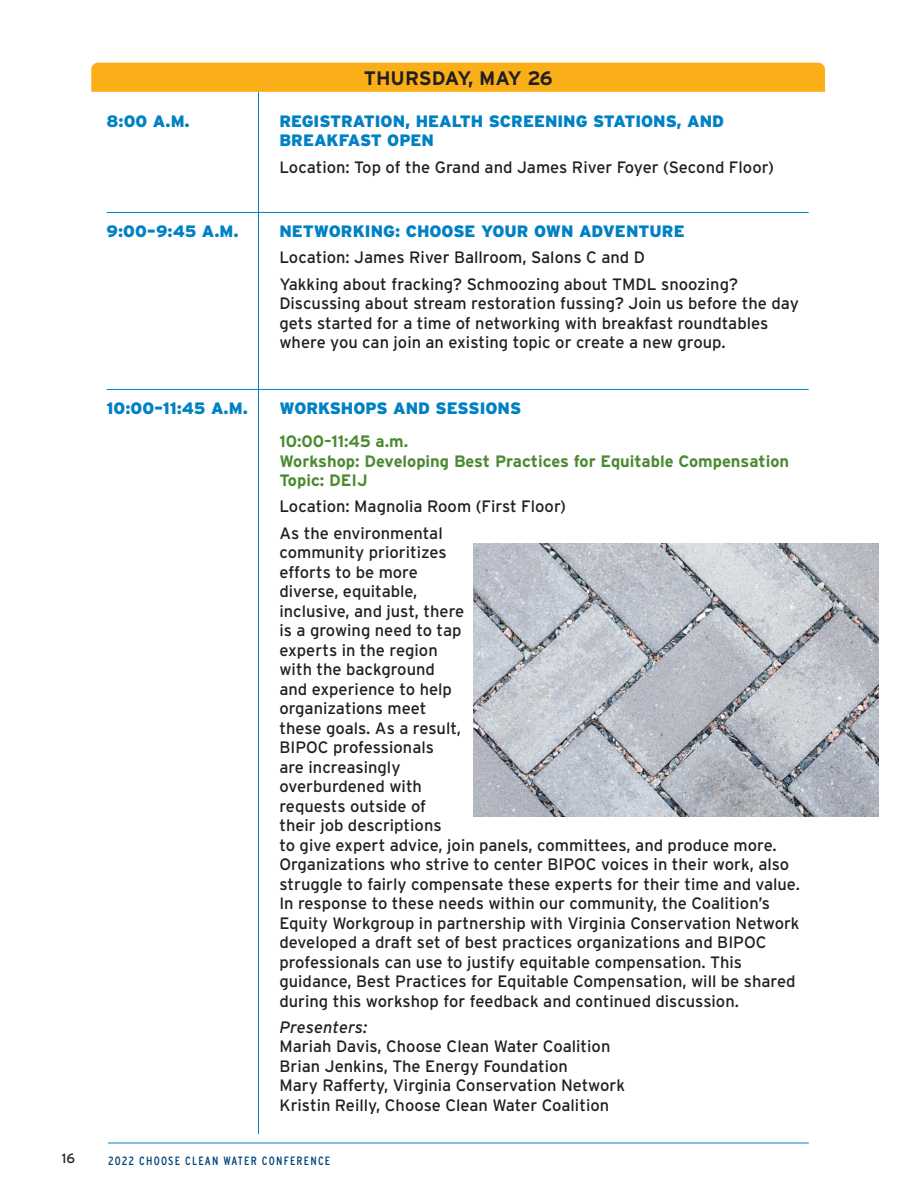
<style>
.page{position:relative;width:918px;height:1188px;background:#fff}
.page>*{position:absolute;margin:0;border:0;box-sizing:border-box;transform-origin:0 0}
.topics{font:700 19.5px "Interstate";color:#231f20}
.body{font:16.5px/19.5px "Interstate";color:#231f20}
.with_rule{font:900 16.5px "Interstate";color:#0081c4}
.workshops_ind{font:700 16.5px "Interstate";color:#4c8a32}
.workshops{font:900 16.5px/19.8px "Interstate";color:#0081c4}
.italic{font:italic 16.5px "Interstate";color:#231f20}
.t1{font:13.5px "Interstate";color:#231f20}
.t2{font:condensed 12px "Interstate";letter-spacing:.1em;color:#00447b}
</style>
<div class="page">
<hr style="left:108px;top:1143px;width:701px;height:1px;background:#0081c4">
<hr style="left:258px;top:72px;width:1px;height:1062px;background:#0081c4">
<div style="left:91px;top:63px;width:734px;height:29px;background:#faaf18"></div>
<hr style="left:107px;top:212px;width:702px;height:1px;background:#0081c4">
<hr style="left:107px;top:389px;width:702px;height:1px;background:#0081c4">
<img style="left:473px;top:543px;width:405px;height:273px">
<p class="topics" style="left:364px;top:67px;width:191px">THURSDAY, MAY 26</p>
<p class="workshops" style="left:107px;top:111px;width:85px">8:00 A.M.</p>
<p class="workshops" style="left:279px;top:111px;width:446px">REGISTRATION, HEALTH SCREENING STATIONS, AND<br>BREAKFAST OPEN</p>
<p class="body" style="left:279px;top:157px;width:496px">Location: Top of the Grand and James River Foyer (Second Floor)</p>
<p class="with_rule" style="left:107px;top:222px;width:134px">9:00–9:45 A.M.</p>
<p class="with_rule" style="left:279px;top:222px;width:407px">NETWORKING: CHOOSE YOUR OWN ADVENTURE</p>
<p class="body" style="left:279px;top:248px;width:367px">Location: James River Ballroom, Salons C and D</p>
<p class="body" style="left:279px;top:274px;width:521px">Yakking about fracking? Schmoozing about TMDL snoozing?<br>Discussing about stream restoration fussing? Join us before the day gets started for a time of networking with breakfast roundtables where you can join an existing topic or create a new group.</p>
<p class="with_rule" style="left:107px;top:399px;width:143px">10:00–11:45 A.M.</p>
<p class="with_rule" style="left:279px;top:399px;width:243px">WORKSHOPS AND SESSIONS</p>
<p class="workshops_ind" style="left:279px;top:432px;width:130px">10:00–11:45 a.m.</p>
<p class="workshops_ind" style="left:279px;top:452px;width:511px">Workshop: Developing Best Practices for Equitable Compensation</p>
<p class="workshops_ind" style="left:279px;top:471px;width:90px">Topic: DEIJ</p>
<p class="body" style="left:279px;top:497px;width:288px">Location: Magnolia Room (First Floor)</p>
<p class="body" style="left:279px;top:523px;width:522px">As the environmental<br>community prioritizes<br>efforts to be more<br>diverse, equitable,<br>inclusive, and just, there<br>is a growing need to tap<br>experts in the region<br>with the background<br>and experience to help<br>organizations meet<br>these goals. As a result,<br>BIPOC professionals<br>are increasingly<br>overburdened with<br>requests outside of<br>their job descriptions<br>to give expert advice, join panels, committees, and produce more.<br>Organizations who strive to center BIPOC voices in their work, also struggle to fairly compensate these experts for their time and value.<br>In response to these needs within our community, the Coalition’s Equity Workgroup in partnership with Virginia Conservation Network developed a draft set of best practices organizations and BIPOC professionals can use to justify equitable compensation. This guidance, Best Practices for Equitable Compensation, will be shared during this workshop for feedback and continued discussion.</p>
<p class="italic" style="left:279px;top:1018px;width:89px">Presenters:</p>
<p class="body" style="left:279px;top:1037px;width:333px">Mariah Davis, Choose Clean Water Coalition</p>
<p class="body" style="left:279px;top:1056px;width:290px">Brian Jenkins, The Energy Foundation</p>
<p class="body" style="left:279px;top:1076px;width:347px">Mary Rafferty, Virginia Conservation Network</p>
<p class="body" style="left:279px;top:1095px;width:331px">Kristin Reilly, Choose Clean Water Coalition</p>
<p class="t1" style="left:62px;top:1151px;width:15px">16</p>
<p class="t2" style="left:108px;top:1154px;width:224px">2022 CHOOSE CLEAN WATER CONFERENCE</p>
</div>
